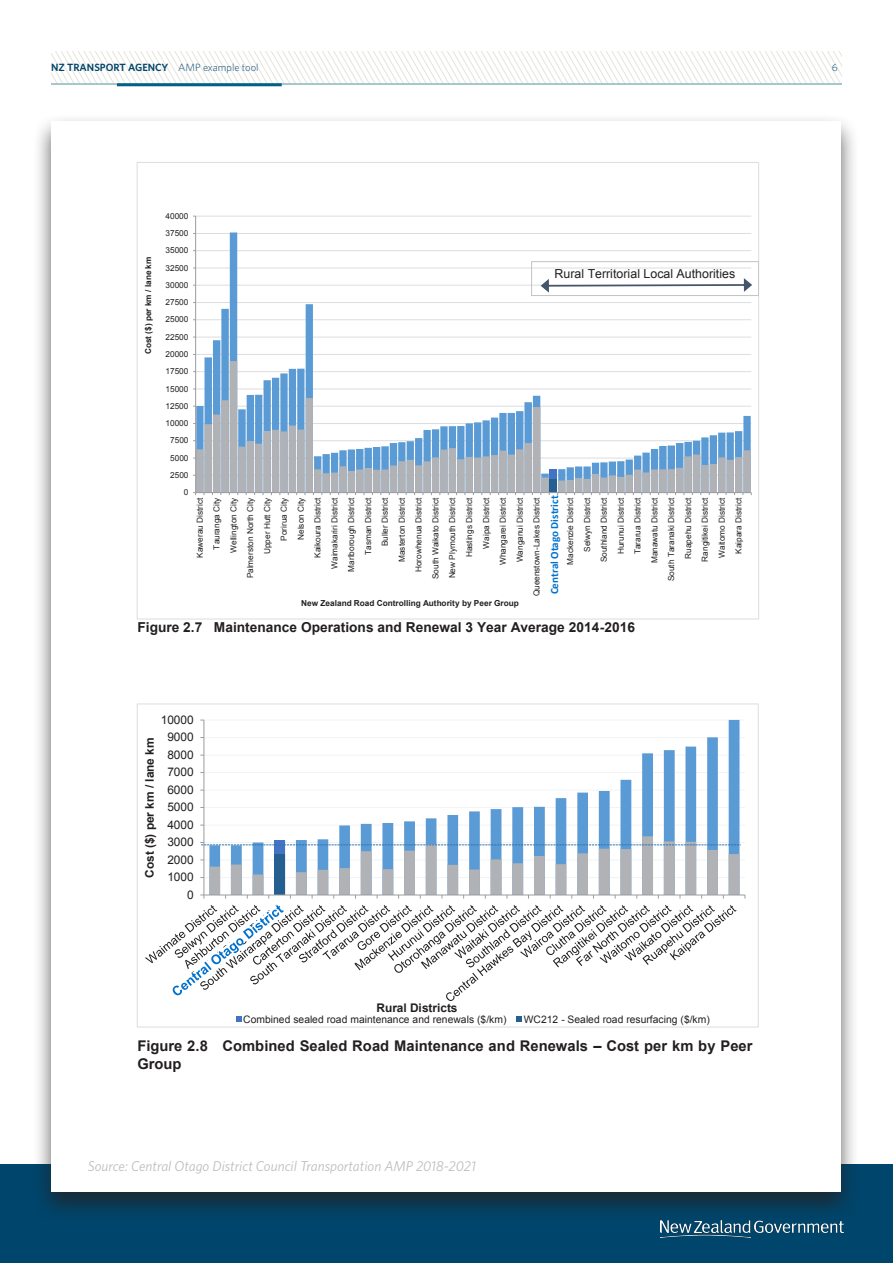
<style>
.page{position:relative;width:893px;height:1263px;background:#fff}
.page>*{position:absolute;margin:0;border:0;box-sizing:border-box;transform-origin:0 0}
.t1{font:700 14.7px/18.6px "Arial";color:#231f20}
.Text{font:italic 14.25px "Whitney";color:#bcbdc0}
.t2{font:700 13.65px "Arial";color:#231f20}
.t3{font:12.45px "Arial";letter-spacing:.005em;color:#231f20}
.t4{font:11.85px "Arial";letter-spacing:-.005em;color:#231f20}
.t5{font:700 11.85px "Arial";color:#231f20}
.t6{font:700 11.1px "Calibri";color:#0071ce}
.t7{font:600 10.5px "Whitney";color:#00446a}
.t8{font:300 10.5px "Whitney";color:#00446a}
.t9{font:10.35px "Arial";color:#231f20}
.t10{font:8.25px/16.8px "Arial";color:#231f20;text-align:right}
.t11{font:700 8.25px "Arial";letter-spacing:.005em;color:#231f20}
.s1{font-weight:300}
</style>
<div class="page">
<svg style="left:51px;top:51px;width:791px;height:32px"></svg>
<hr style="left:51px;top:83px;width:791px;height:2px;background:#8ab7bc">
<hr style="left:117px;top:83px;width:165px;height:3px;background:#006086">
<div style="left:0;top:1164px;width:893px;height:99px;background:#00456b"></div>
<img style="left:660px;top:1222px;width:183px;height:16px">
<div style="left:32px;top:114px;width:827px;height:1108px;background:#231f20;opacity:.73"></div>
<div style="left:51px;top:121px;width:789px;height:1071px;background:#fff"></div>
<hr style="left:196px;top:216px;width:555px;height:1px;background:#dcdddf">
<svg style="left:196px;top:232px;width:555px;height:129px"></svg>
<svg style="left:196px;top:361px;width:555px;height:131px"></svg>
<div style="left:550px;top:469px;width:7px;height:24px;background:#4472c4"></div>
<div style="left:550px;top:479px;width:7px;height:14px;background:#255e91"></div>
<hr style="left:195px;top:216px;width:1px;height:277px;background:#9b9ca0">
<hr style="left:196px;top:492px;width:555px;height:1px;background:#9b9ca0">
<svg style="left:541px;top:278px;width:211px;height:15px"></svg>
<div style="left:531px;top:261px;width:228px;height:35px;border:1px solid #c4c5c7"></div>
<hr style="left:204px;top:877px;width:541px;height:1px;background:#f2f3f4">
<hr style="left:204px;top:859px;width:541px;height:1px;background:#f2f3f4">
<hr style="left:204px;top:842px;width:541px;height:1px;background:#f2f3f4">
<hr style="left:204px;top:825px;width:541px;height:1px;background:#f2f3f4">
<hr style="left:204px;top:807px;width:541px;height:1px;background:#f2f3f4">
<hr style="left:204px;top:790px;width:541px;height:1px;background:#f2f3f4">
<hr style="left:204px;top:772px;width:541px;height:1px;background:#f2f3f4">
<hr style="left:204px;top:755px;width:541px;height:1px;background:#f2f3f4">
<hr style="left:204px;top:737px;width:541px;height:1px;background:#f2f3f4">
<hr style="left:204px;top:720px;width:541px;height:1px;background:#f2f3f4">
<svg style="left:339px;top:720px;width:400px;height:116px"></svg>
<hr style="left:204px;top:720px;width:1px;height:175px;background:#9b9ca0">
<hr style="left:204px;top:895px;width:541px;height:1px;background:#9b9ca0">
<svg style="left:236px;top:1017px;width:5px;height:5px"></svg>
<svg style="left:517px;top:1017px;width:5px;height:5px"></svg>
<svg style="left:145px;top:836px;width:596px;height:165px"></svg>
<p class="t7" style="left:51px;top:61px;width:209px">NZ TRANSPORT AGENCY <span class="s1">AMP example tool</span></p>
<p class="t8" style="left:832px;top:61px;width:8px">6</p>
<p class="t10" style="left:166px;top:207px;width:24px">40000</p>
<p class="t10" style="left:166px;top:225px;width:24px">37500</p>
<p class="t11" style="left:143px;top:354px;width:99px;rotate:-90deg">Cost ($) per km / lane km</p>
<p class="t10" style="left:166px;top:242px;width:24px">35000</p>
<p class="t10" style="left:166px;top:259px;width:24px">32500</p>
<p class="t10" style="left:166px;top:277px;width:24px">30000</p>
<p class="t10" style="left:166px;top:294px;width:24px">27500</p>
<p class="t10" style="left:166px;top:311px;width:24px">25000</p>
<p class="t10" style="left:166px;top:328px;width:24px">22500</p>
<p class="t10" style="left:166px;top:346px;width:24px">20000</p>
<p class="t10" style="left:166px;top:363px;width:24px">17500</p>
<p class="t10" style="left:166px;top:380px;width:24px">15000</p>
<p class="t10" style="left:166px;top:398px;width:24px">12500</p>
<p class="t10" style="left:166px;top:415px;width:24px">10000</p>
<p class="t10" style="left:170px;top:432px;width:20px">7500</p>
<p class="t10" style="left:170px;top:449px;width:20px">5000</p>
<p class="t10" style="left:170px;top:467px;width:20px">2500</p>
<p class="t10" style="left:184px;top:484px;width:6px">0</p>
<p class="t3" style="left:555px;top:266px;width:182px">Rural Territorial Local Authorities</p>
<p class="t6" style="left:547px;top:594px;width:100px;rotate:-90deg">Central Otago District</p>
<p class="t10" style="left:191px;top:596px;width:100px;rotate:-90deg">Kawerau District<br>Tauranga City<br>Wellington City<br>Palmerston North City<br>Upper Hutt City<br>Porirua City<br>Nelson City<br>Kaikoura District<br>Waimakariri District<br>Marlborough District<br>Tasman District<br>Buller District<br>Masterton District<br>Horowhenua District<br>South Waikato District<br>New Plymouth District<br>Hastings District<br>Waipa District<br>Whangarei District<br>Wanganui District<br>Queenstown-Lakes District<br>Central Otago District<br>Mackenzie District<br>Selwyn District<br>Southland District<br>Hurunui District<br>Tararua District<br>Manawatu District<br>South Taranaki District<br>Ruapehu District<br>Rangitikei District<br>Waitomo District<br>Kaipara District</p>
<p class="t11" style="left:301px;top:598px;width:219px">New Zealand Road Controlling Authority by Peer Group</p>
<p class="t2" style="left:137px;top:618px;width:499px">Figure 2.7 Maintenance Operations and Renewal 3 Year Average 2014-2016</p>
<p class="t4" style="left:161px;top:712px;width:34px">10000</p>
<p class="t5" style="left:142px;top:878px;width:142px;rotate:-90deg">Cost ($) per km / lane km</p>
<p class="t4" style="left:167px;top:729px;width:28px">9000</p>
<p class="t4" style="left:167px;top:747px;width:28px">8000</p>
<p class="t4" style="left:167px;top:764px;width:28px">7000</p>
<p class="t4" style="left:167px;top:782px;width:28px">6000</p>
<p class="t4" style="left:167px;top:799px;width:28px">5000</p>
<p class="t4" style="left:167px;top:817px;width:28px">4000</p>
<p class="t4" style="left:167px;top:834px;width:28px">3000</p>
<p class="t4" style="left:167px;top:852px;width:28px">2000</p>
<p class="t4" style="left:167px;top:869px;width:28px">1000</p>
<p class="t4" style="left:187px;top:887px;width:8px">0</p>
<p class="t5" style="left:377px;top:1000px;width:82px">Rural Districts</p>
<p class="t9" style="left:243px;top:1012px;width:265px">Combined sealed road maintenance and renewals ($/km)</p>
<p class="t9" style="left:524px;top:1012px;width:187px">WC212 - Sealed road resurfacing ($/km)</p>
<p class="t1" style="left:137px;top:1037px;width:617px">Figure 2.8 Combined Sealed Road Maintenance and Renewals – Cost per km by Peer<br>Group</p>
<p class="Text" style="left:88px;top:1157px;width:390px">Source: Central Otago District Council Transportation AMP 2018-2021</p>
</div>
